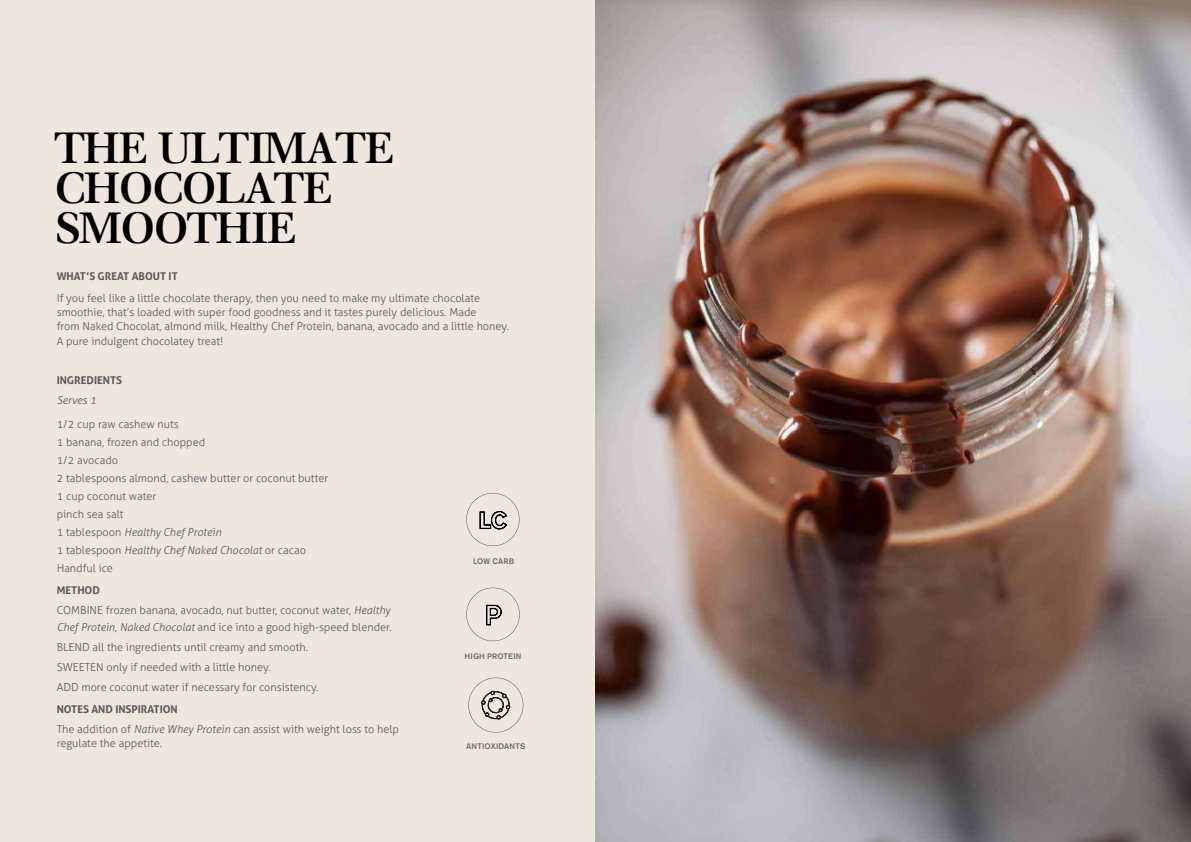
<style>
.page{position:relative;width:1191px;height:842px;background:#fff}
.page>*{position:absolute;margin:0;border:0;box-sizing:border-box;transform-origin:0 0}
.t1{font:700 43.3px/40.1px "Walbaum Original";letter-spacing:.03em;color:#000}
.t2{font:300 11px/18px "Aller";color:#58595b}
.t3{font:italic 300 11px "Aller";color:#58595b}
.t4{font:700 10.8px "Aller";color:#58595b}
.t5{font:500 8px "Akzidenz Grotesk BE";letter-spacing:.015em;color:#6c6a69}
.s1{font-style:italic}
</style>
<div class="page">
<div style="left:0;top:0;width:595px;height:842px;background:#ede7dd"></div>
<img style="left:595px;top:0;width:596px;height:842px">
<svg style="left:466px;top:588px;width:54px;height:53px"></svg>
<svg style="left:468px;top:678px;width:55px;height:54px"></svg>
<svg style="left:466px;top:493px;width:53px;height:53px"></svg>
<h1 class="t1" style="left:57px;top:129px;width:338px">THE ULTIMATE<br>CHOCOLATE<br>SMOOTHIE</h1>
<p class="t4" style="left:57px;top:269px;width:123px">WHAT’S GREAT ABOUT IT</p>
<p class="t2" style="left:57px;top:291px;width:454px;line-height:14.4px">If you feel like a little chocolate therapy, then you need to make my ultimate chocolate smoothie, that’s loaded with super food goodness and it tastes purely delicious. Made<br>from Naked Chocolat, almond milk, Healthy Chef Protein, banana, avocado and a little honey.<br>A pure indulgent chocolatey treat!</p>
<p class="t4" style="left:57px;top:373px;width:67px">INGREDIENTS</p>
<p class="t3" style="left:57px;top:393px;width:41px">Serves 1</p>
<p class="t2" style="left:57px;top:415px;width:273px">1/2 cup raw cashew nuts<br>1 banana, frozen and chopped<br>1/2 avocado<br>2 tablespoons almond, cashew butter or coconut butter<br>1 cup coconut water<br>pinch sea salt<br>1 tablespoon <span class="s1">Healthy Chef Protein<br></span>1 tablespoon <span class="s1">Healthy Chef Naked Chocolat</span> or cacao<br>Handful ice</p>
<p class="t4" style="left:57px;top:584px;width:45px">METHOD</p>
<p class="t2" style="left:57px;top:602px;width:336px;line-height:16.4px">COMBINE frozen banana, avocado, nut butter, coconut water, <span class="s1">Healthy<br>Chef Protein, Naked Chocolat</span> and ice into a good high-speed blender.</p>
<p class="t2" style="left:57px;top:637px;width:263px;line-height:20px">BLEND all the ingredients until creamy and smooth.<br>SWEETEN only if needed with a little honey.<br>ADD more coconut water if necessary for consistency.</p>
<p class="t4" style="left:57px;top:702px;width:123px">NOTES AND INSPIRATION</p>
<p class="t2" style="left:57px;top:722px;width:344px;line-height:14.4px">The addition of <span class="s1">Native Whey Protein</span> can assist with weight loss to help regulate the appetite.</p>
<p class="t5" style="left:473px;top:556px;width:43px">LOW CARB</p>
<p class="t5" style="left:464px;top:651px;width:58px">HIGH PROTEIN</p>
<p class="t5" style="left:466px;top:741px;width:61px">ANTIOXIDANTS</p>
</div>
